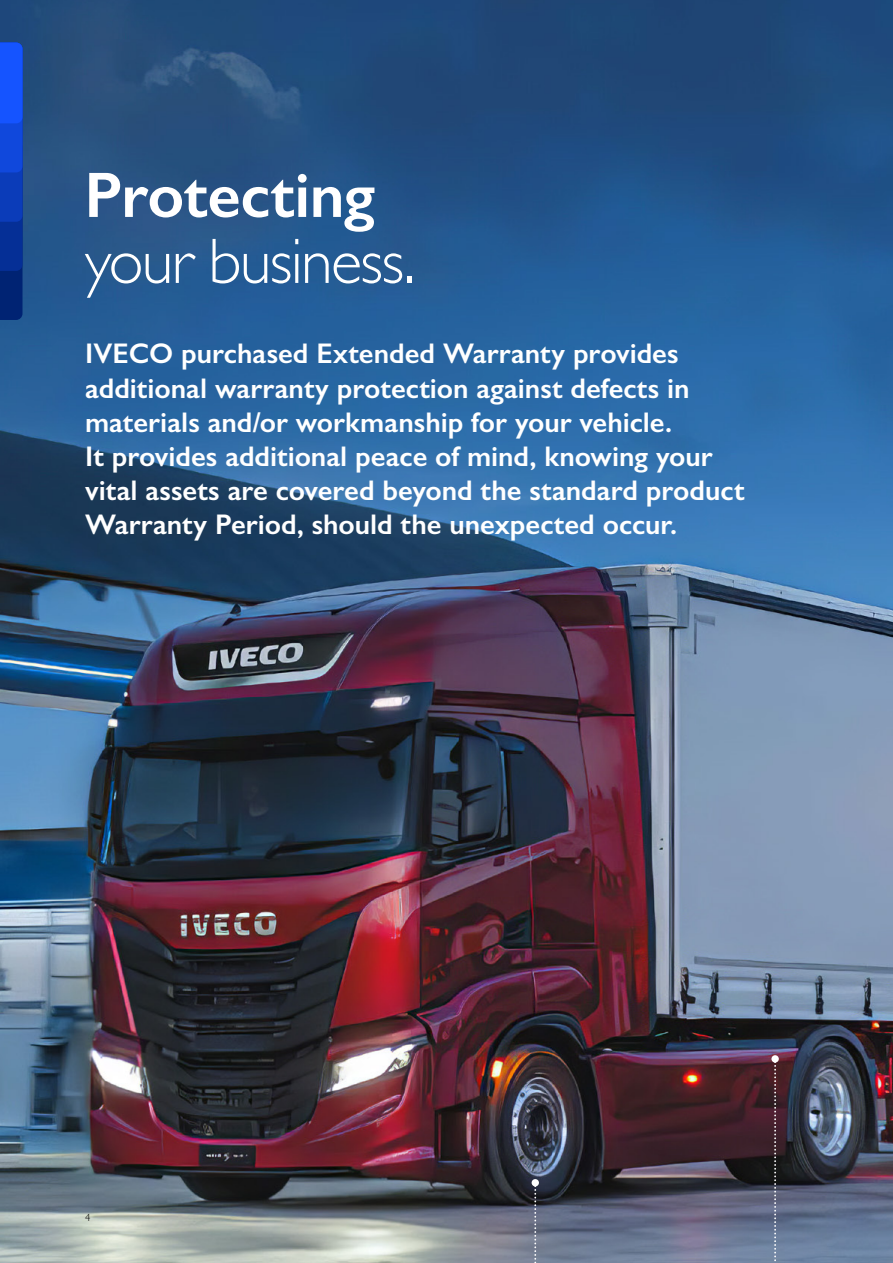
<style>
.page{position:relative;width:893px;height:1263px;background:#fff}
.page>*{position:absolute;margin:0;border:0;box-sizing:border-box;transform-origin:0 0}
.t1{font:300 64.5px "Gill Sans";letter-spacing:-.025em;color:#fff}
.t2{font:600 64.5px "Gill Sans";letter-spacing:-.01em;color:#fff}
.t3{font:600 28.5px/34.2px "Gill Sans";color:#fff}
.t4{font:300 10.5px "Gill Sans";color:#000}
</style>
<div class="page">
<img style="left:0;top:0;width:893px;height:1263px">
<svg style="left:774px;top:1062px;width:2px;height:201px"></svg>
<div style="left:771px;top:1055px;width:8px;height:7px;background:#fff;border-radius:50%"></div>
<svg style="left:534px;top:1186px;width:2px;height:77px"></svg>
<div style="left:532px;top:1179px;width:7px;height:7px;background:#fff;border-radius:50%"></div>
<svg style="left:0;top:43px;width:22px;height:277px;background:#0b3ec0"></svg>
<h1 class="t2" style="left:84px;top:156px;width:292px">Protecting</h1>
<h1 class="t1" style="left:84px;top:211px;width:332px">your business.</h1>
<p class="t3" style="left:85px;top:336px;width:661px">IVECO purchased Extended Warranty provides additional warranty protection against defects in materials and/or workmanship for your vehicle.<br>It provides additional peace of mind, knowing your vital assets are covered beyond the standard product Warranty Period, should the unexpected occur.</p>
<p class="t4" style="left:85px;top:1210px;width:7px">4</p>
</div>
